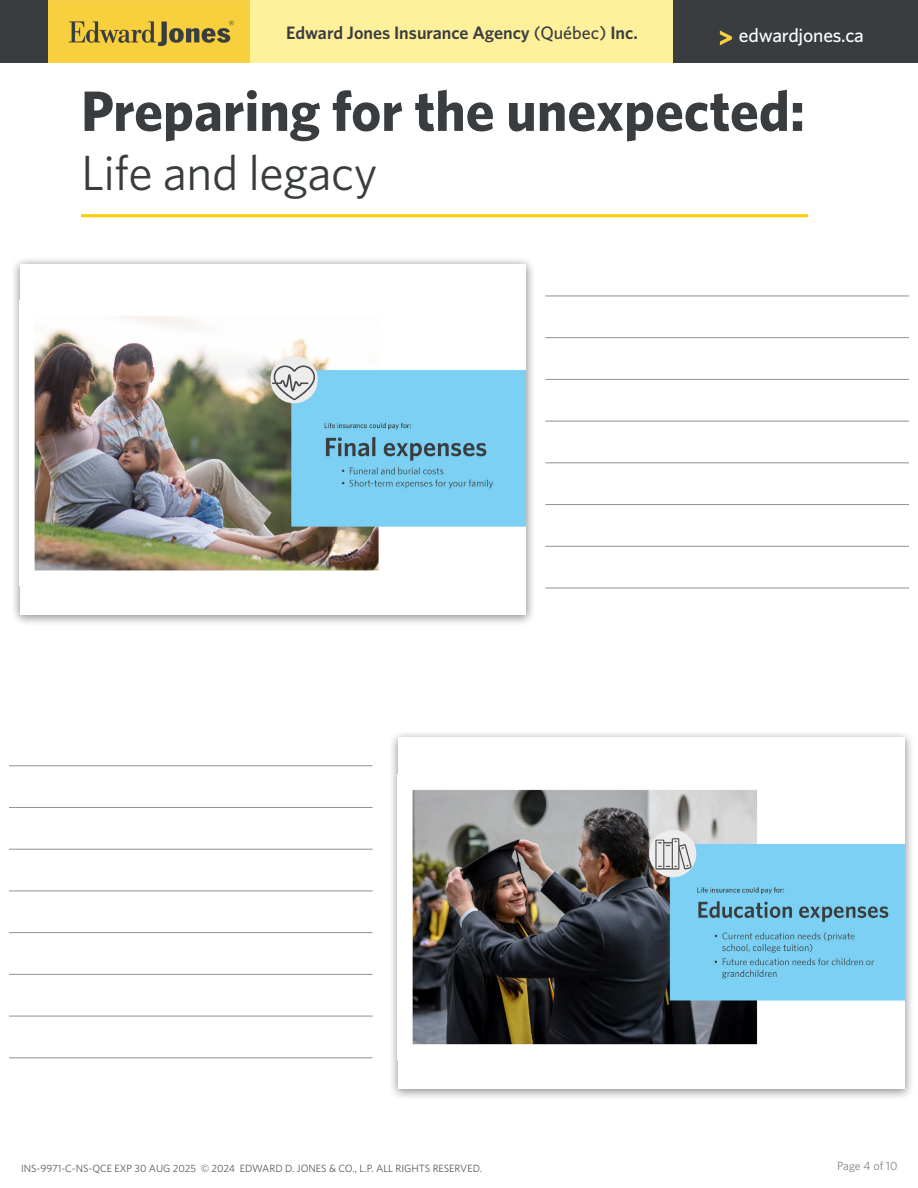
<style>
.page{position:relative;width:918px;height:1188px;background:#fff}
.page>*{position:absolute;margin:0;border:0;box-sizing:border-box;transform-origin:0 0}
.t1{font:700 57px "Whitney";color:#393d3f}
.t2{font:49.5px "Whitney";letter-spacing:-.01em;color:#393d3f}
.t3{font:500 19.5px "Whitney";letter-spacing:-.01em;color:#fff}
.t4{font:600 18px "Whitney";color:#393d3f}
.t5{font:12px "Whitney";color:#808285}
.t6{font:10.5px "Whitney";color:#57585a}
.s1{font-weight:500}
</style>
<div class="page">
<hr style="left:81px;top:214px;width:727px;height:3px;background:#fc0">
<div style="left:0;top:0;width:918px;height:62px;background:#393d3f"></div>
<svg style="left:720px;top:31px;width:12px;height:14px"></svg>
<hr style="left:545px;top:296px;width:364px;height:1px;background:#231f20">
<hr style="left:9px;top:765px;width:364px;height:1px;background:#231f20">
<hr style="left:545px;top:462px;width:364px;height:1px;background:#231f20">
<hr style="left:9px;top:932px;width:364px;height:1px;background:#231f20">
<hr style="left:545px;top:379px;width:364px;height:1px;background:#231f20">
<hr style="left:9px;top:849px;width:364px;height:1px;background:#231f20">
<hr style="left:545px;top:546px;width:364px;height:1px;background:#231f20">
<hr style="left:9px;top:1016px;width:364px;height:1px;background:#231f20">
<hr style="left:545px;top:337px;width:364px;height:1px;background:#231f20">
<hr style="left:9px;top:807px;width:364px;height:1px;background:#231f20">
<hr style="left:545px;top:504px;width:364px;height:1px;background:#231f20">
<hr style="left:9px;top:974px;width:364px;height:1px;background:#231f20">
<hr style="left:545px;top:421px;width:364px;height:1px;background:#231f20">
<hr style="left:9px;top:891px;width:364px;height:1px;background:#231f20">
<hr style="left:545px;top:588px;width:364px;height:1px;background:#231f20">
<hr style="left:9px;top:1057px;width:364px;height:1px;background:#231f20">
<img style="left:49px;top:0;width:202px;height:63px">
<div style="left:251px;top:0;width:422px;height:63px;background:#fff09c"></div>
<div style="left:389px;top:729px;width:526px;height:371px;background:#231f20;opacity:.3"></div>
<div style="left:398px;top:737px;width:506px;height:352px;background:#fff"></div>
<img style="left:412px;top:789px;width:492px;height:256px">
<div style="left:11px;top:256px;width:525px;height:371px;background:#231f20;opacity:.3"></div>
<div style="left:20px;top:264px;width:506px;height:351px;background:#fff"></div>
<img style="left:34px;top:316px;width:492px;height:255px">
<h3 class="t4" style="left:286px;top:22px;width:353px">Edward Jones Insurance Agency <span class="s1">(Québec)</span> Inc.</h3>
<h3 class="t3" style="left:739px;top:23px;width:127px">edwardjones.ca</h3>
<h1 class="t1" style="left:81px;top:77px;width:726px">Preparing for the unexpected:</h1>
<h2 class="t2" style="left:81px;top:144px;width:298px">Life and legacy</h2>
<p class="t6" style="left:21px;top:1162px;width:463px">INS-9971-C-NS-QCE EXP 30 AUG 2025 © 2024 EDWARD D. JONES &amp; CO., L.P. ALL RIGHTS RESERVED.</p>
<p class="t5" style="left:837px;top:1159px;width:62px">Page 4 of 10</p>
</div>
